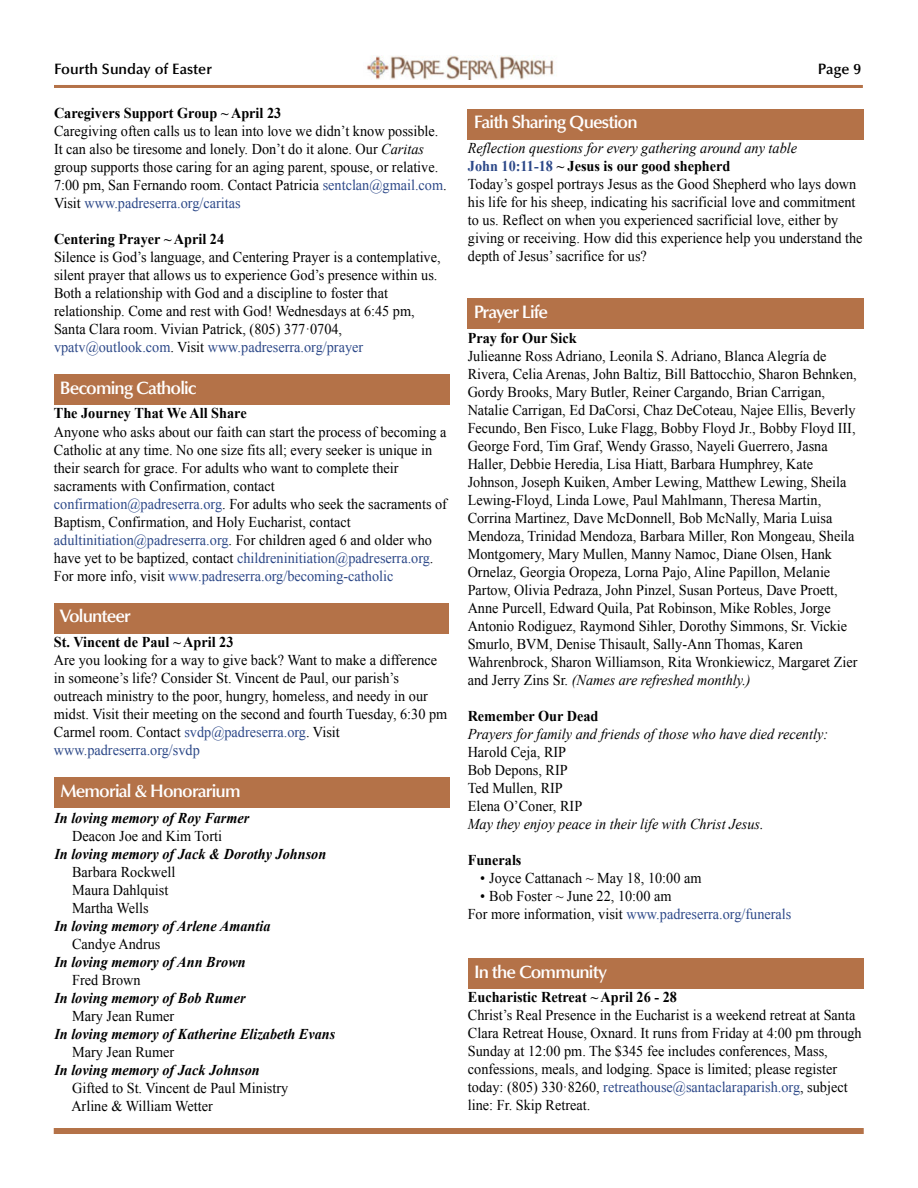
<style>
.page{position:relative;width:918px;height:1188px;background:#fff}
.page>*{position:absolute;margin:0;border:0;box-sizing:border-box;transform-origin:0 0}
.t1{font:600 18px "Optima LT Std";letter-spacing:-.05em;color:#fff}
.t2{font:15px/18px "Gfbjxp Times New Roman";color:#000;scale:.95 1}
.t3{font:italic 15px/17.7px "Times New Roman";color:#000;scale:.95 1}
.t4{font:italic 700 15px "Times New Roman";color:#000;scale:.95 1}
.t5{font:700 15px "Times New Roman";color:#000;scale:.95 1}
.t6{font:600 15px "Optima LT Std";color:#000}
.s1{font-family:"Times New Roman";font-style:italic}
.s2{color:#2c4888}
.s3{font-family:"Vnfhry Times New Roman"}
.s4{font-weight:700;font-style:normal;color:#2c4888}
.s5{font-weight:700;font-style:normal}
.s6{font-family:"Gfbjxp Times New Roman";font-style:normal}
</style>
<div class="page">
<hr style="left:54px;top:85px;width:809px;height:3px;background:#b47248">
<img style="left:367px;top:55px;width:187px;height:25px">
<div style="left:54px;top:1128px;width:810px;height:6px;background:#b47248"></div>
<div style="left:468px;top:298px;width:396px;height:31px;background:#b47248"></div>
<div style="left:468px;top:109px;width:396px;height:31px;background:#b47248"></div>
<div style="left:54px;top:375px;width:396px;height:30px;background:#b47248"></div>
<div style="left:54px;top:603px;width:395px;height:30px;background:#b47248"></div>
<div style="left:468px;top:959px;width:396px;height:30px;background:#b47248"></div>
<div style="left:54px;top:778px;width:396px;height:30px;background:#b47248"></div>
<p class="t6" style="left:54px;top:63px;width:159px">Fourth Sunday of Easter</p>
<p class="t6" style="left:818px;top:63px;width:45px">Page 9</p>
<p class="t5" style="left:54px;top:105px;width:241px">Caregivers Support Group ~ April 23</p>
<p class="t2" style="left:54px;top:122px;width:415px">Caregiving often calls us to lean into love we didn’t know possible.<br>It can also be tiresome and lonely. Don’t do it alone. Our <span class="s1">Caritas </span>group supports those caring for an aging parent, spouse, or relative.<br>7:00 pm, San Fernando room. Contact Patricia <span class="s2">sentclan@gmail.com</span>.<br>Visit <span class="s2">www.padreserra.org/caritas</span></p>
<p class="t5" style="left:54px;top:231px;width:181px">Centering Prayer ~ April 24</p>
<p class="t2" style="left:54px;top:248px;width:409px">Silence is God’s language, and Centering Prayer is a contemplative, silent prayer that allows us to experience God’s presence within us.<br>Both a relationship with God and a discipline to foster that relationship. Come and rest with God! Wednesdays at 6:45 pm, Santa Clara room. Vivian Patrick, (805) 377·0704, <span class="s2">vpatv@outlook.com</span>. Visit <span class="s2">www.padreserra.org/prayer</span></p>
<p class="t1" style="left:60px;top:381px;width:138px">Becoming Catholic</p>
<p class="t5" style="left:54px;top:405px;width:204px">The Journey That We All Share</p>
<p class="t2" style="left:54px;top:423px;width:415px">Anyone who asks about our faith can start the process of becoming a Catholic at any time. No one size fits all<span class="s3">;</span> every seeker is unique in their search for grace. For adults who want to complete their sacraments with Confirmation, contact <span class="s2">confirmation@padreserra.org</span>. For adults who seek the sacraments of Baptism, Confirmation, and Holy Eucharist, contact <span class="s2">adultinitiation@padreserra.org</span>. For children aged 6 and older who have yet to be baptized, contact <span class="s2">childreninitiation@padreserra.org</span>.<br>For more info, visit <span class="s2">www.padreserra.org/becoming-catholic</span></p>
<p class="t1" style="left:60px;top:609px;width:72px">Volunteer</p>
<p class="t5" style="left:54px;top:633px;width:191px">St. Vincent de Paul ~ April 23</p>
<p class="t2" style="left:54px;top:651px;width:416px">Are you looking for a way to give back? Want to make a difference in someone’s life? Consider St. Vincent de Paul, our parish’s outreach ministry to the poor, hungry, homeless, and needy in our midst. Visit their meeting on the second and fourth Tuesday, 6:30 pm Carmel room. Contact <span class="s2">svdp@padreserra.org</span>. Visit <span class="s2">www.padreserra.org/svdp</span></p>
<p class="t1" style="left:60px;top:784px;width:182px">Memorial &amp; Honorarium</p>
<p class="t4" style="left:54px;top:809px;width:207px">In loving memory of Roy Farmer</p>
<p class="t2" style="left:72px;top:827px;width:159px">Deacon Joe and Kim Torti</p>
<p class="t4" style="left:54px;top:845px;width:288px">In loving memory of Jack &amp; Dorothy Johnson</p>
<p class="t2" style="left:72px;top:863px;width:110px">Barbara Rockwell<br>Maura Dahlquist<br>Martha Wells</p>
<p class="t4" style="left:54px;top:917px;width:229px">In loving memory of Arlene Amantia</p>
<p class="t2" style="left:72px;top:935px;width:94px">Candye Andrus</p>
<p class="t4" style="left:54px;top:953px;width:203px">In loving memory of Ann Brown</p>
<p class="t2" style="left:72px;top:971px;width:74px">Fred Brown</p>
<p class="t4" style="left:54px;top:989px;width:203px">In loving memory of Bob Rumer</p>
<p class="t2" style="left:72px;top:1007px;width:109px">Mary Jean Rumer</p>
<p class="t4" style="left:54px;top:1025px;width:297px">In loving memory of Katherine Elizabeth Evans</p>
<p class="t2" style="left:72px;top:1043px;width:109px">Mary Jean Rumer</p>
<p class="t4" style="left:54px;top:1061px;width:218px">In loving memory of Jack Johnson</p>
<p class="t2" style="left:71px;top:1079px;width:230px">Gifted to St. Vincent de Paul Ministry<br>Arline &amp; William Wetter</p>
<p class="t1" style="left:474px;top:115px;width:166px">Faith Sharing Question</p>
<p class="t3" style="left:468px;top:139px;width:348px">Reflection questions for every gathering around any table<br><span class="s4">John 10:11-18</span> <span class="s5">~ Jesus is our good shepherd</span></p>
<p class="t2" style="left:468px;top:175px;width:417px">Today’s gospel portrays Jesus as the Good Shepherd who lays down his life for his sheep, indicating his sacrificial love and commitment to us. Reflect on when you experienced sacrificial love, either by giving or receiving. How did this experience help you understand the depth of Jesus’ sacrifice for us?</p>
<p class="t1" style="left:474px;top:304px;width:76px">Prayer Life</p>
<p class="t5" style="left:468px;top:329px;width:116px">Pray for Our Sick</p>
<p class="t2" style="left:468px;top:347px;width:412px">Julieanne Ross Adriano, Leonila S. Adriano, Blanca Alegría de Rivera, Celia Arenas, John Baltiz, Bill Battocchio, Sharon Behnken, Gordy Brooks, Mary Butler, Reiner Cargando, Brian Carrigan, Natalie Carrigan, Ed DaCorsi, Chaz DeCoteau, Najee Ellis, Beverly Fecundo, Ben Fisco, Luke Flagg, Bobby Floyd Jr., Bobby Floyd III, George Ford, Tim Graf, Wendy Grasso, Nayeli Guerrero, Jasna Haller, Debbie Heredia, Lisa Hiatt, Barbara Humphrey, Kate Johnson, Joseph Kuiken, Amber Lewing, Matthew Lewing, Sheila Lewing-Floyd, Linda Lowe, Paul Mahlmann, Theresa Martin, Corrina Martinez, Dave McDonnell, Bob McNally, Maria Luisa Mendoza, Trinidad Mendoza, Barbara Miller, Ron Mongeau, Sheila Montgomery, Mary Mullen, Manny Namoc, Diane Olsen, Hank Ornelaz, Georgia Oropeza, Lorna Pajo, Aline Papillon, Melanie Partow, Olivia Pedraza, John Pinzel, Susan Porteus, Dave Proett, Anne Purcell, Edward Quila, Pat Robinson, Mike Robles, Jorge Antonio Rodiguez, Raymond Sihler, Dorothy Simmons, Sr. Vickie Smurlo, BVM, Denise Thisault, Sally-Ann Thomas, Karen Wahrenbrock, Sharon Williamson, Rita Wronkiewicz, Margaret Zier</p>
<p class="t3" style="left:468px;top:671px;width:299px"><span class="s6">and Jerry Zins Sr.</span> (Names are refreshed monthly.)</p>
<p class="t5" style="left:468px;top:707px;width:139px">Remember Our Dead</p>
<p class="t3" style="left:468px;top:725px;width:381px">Prayers for family and friends of those who have died recently:</p>
<p class="t2" style="left:468px;top:743px;width:122px">Harold Ceja, RIP<br>Bob Depons, RIP<br>Ted Mullen, RIP<br>Elena O’Coner, RIP</p>
<p class="t3" style="left:468px;top:815px;width:313px">May they enjoy peace in their life with Christ Jesus.</p>
<p class="t5" style="left:468px;top:851px;width:58px">Funerals</p>
<p class="t2" style="left:480px;top:869px;width:235px">• Joyce Cattanach ~ May 18, 10:00 am</p>
<p class="t2" style="left:468px;top:887px;width:342px;text-indent:12px">• Bob Foster ~ June 22, 10:00 am<br>For more information, visit <span class="s2">www.padreserra.org/funerals</span></p>
<p class="t1" style="left:474px;top:965px;width:135px">In the Community</p>
<p class="t5" style="left:468px;top:989px;width:222px">Eucharistic Retreat ~ April 26 - 28</p>
<p class="t2" style="left:468px;top:1006px;width:416px">Christ’s Real Presence in the Eucharist is a weekend retreat at Santa Clara Retreat House, Oxnard. It runs from Friday at 4:00 pm through Sunday at 12:00 pm. The $345 fee includes conferences, Mass, confessions, meals, and lodging. Space is limited<span class="s3">;</span> please register today: (805) 330·8260, <span class="s2">retreathouse@santaclaraparish.org</span>, subject line: Fr. Skip Retreat.</p>
</div>
